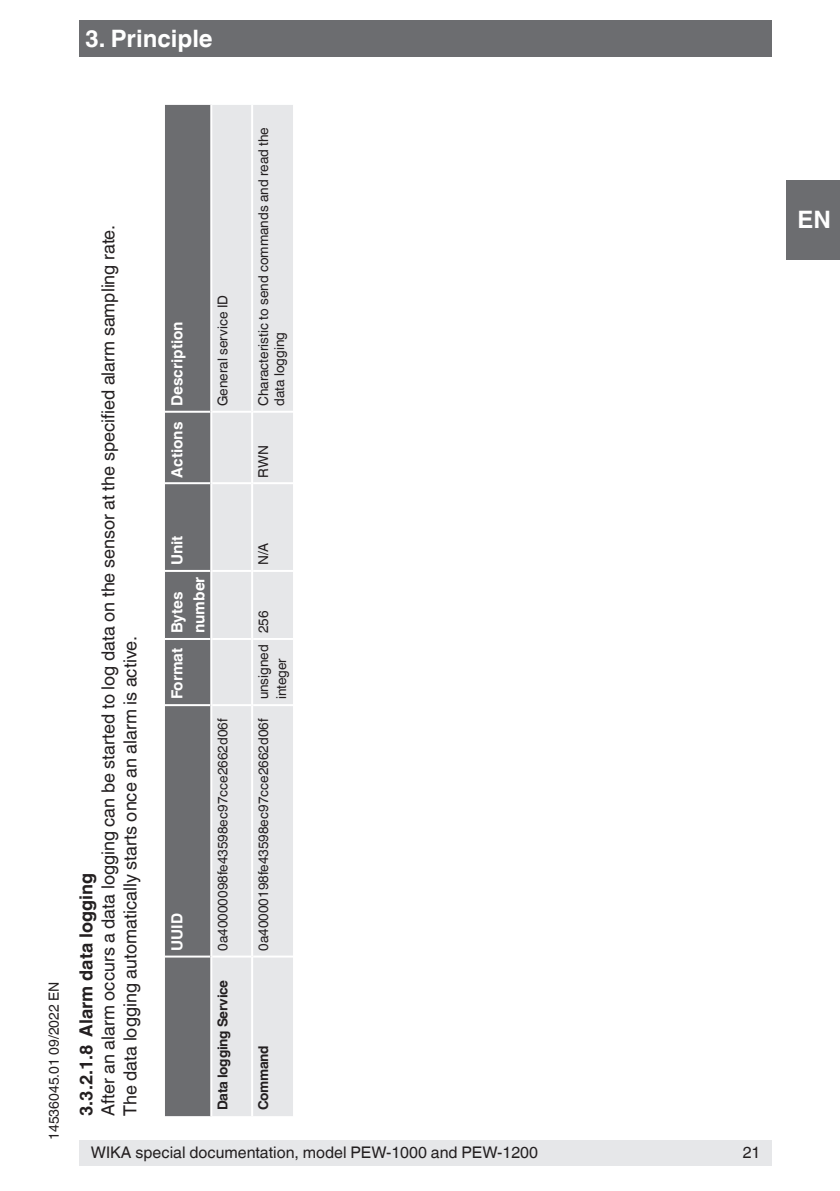
<style>
.page{position:relative;width:840px;height:1191px;background:#fff}
.page>*{position:absolute;margin:0;border:0;box-sizing:border-box;transform-origin:0 0}
.t1{font:700 24px "Helvetica World";color:#fff}
.t2{font:18px/22px "Helvetica World";color:#231f20}
.t3{font:700 18px "Helvetica World";color:#231f20}
.t4{font:16px "Helvetica World";color:#231f20}
.t5{font:700 15.4px/22px "Helvetica World";color:#fff}
.t6{font:14px "Helvetica World";color:#231f20}
.t7{font:13.6px/18px "Helvetica World";color:#231f20}
.t8{font:700 13.6px "Helvetica World";letter-spacing:-.02em;color:#231f20}
</style>
<div class="page">
<div style="left:79px;top:1140px;width:692px;height:25px;background:#e6e7e9"></div>
<div style="left:79px;top:20px;width:692px;height:37px;background:#6c6d70"></div>
<div style="left:785px;top:180px;width:54px;height:79px;background:#6c6d70"></div>
<div style="left:165px;top:105px;width:45px;height:1011px;background:#6c6d70"></div>
<div style="left:212px;top:105px;width:81px;height:1011px;background:#e6e7e9"></div>
<hr style="left:165px;top:955px;width:45px;height:2px;background:#fff">
<hr style="left:165px;top:704px;width:45px;height:2px;background:#fff">
<hr style="left:165px;top:638px;width:45px;height:2px;background:#fff">
<hr style="left:165px;top:570px;width:45px;height:2px;background:#fff">
<hr style="left:165px;top:482px;width:45px;height:2px;background:#fff">
<hr style="left:165px;top:411px;width:45px;height:2px;background:#fff">
<hr style="left:212px;top:955px;width:39px;height:2px;background:#fff">
<hr style="left:212px;top:704px;width:39px;height:2px;background:#fff">
<hr style="left:212px;top:638px;width:39px;height:2px;background:#fff">
<hr style="left:212px;top:570px;width:39px;height:2px;background:#fff">
<hr style="left:212px;top:482px;width:39px;height:2px;background:#fff">
<hr style="left:212px;top:411px;width:39px;height:2px;background:#fff">
<hr style="left:251px;top:956px;width:2px;height:160px;background:#fff">
<hr style="left:251px;top:705px;width:2px;height:251px;background:#fff">
<hr style="left:253px;top:955px;width:40px;height:2px;background:#fff">
<hr style="left:251px;top:639px;width:2px;height:66px;background:#fff">
<hr style="left:253px;top:704px;width:40px;height:2px;background:#fff">
<hr style="left:251px;top:571px;width:2px;height:68px;background:#fff">
<hr style="left:253px;top:638px;width:40px;height:2px;background:#fff">
<hr style="left:251px;top:483px;width:2px;height:88px;background:#fff">
<hr style="left:253px;top:570px;width:40px;height:2px;background:#fff">
<hr style="left:251px;top:412px;width:2px;height:71px;background:#fff">
<hr style="left:253px;top:482px;width:40px;height:2px;background:#fff">
<hr style="left:251px;top:105px;width:2px;height:307px;background:#fff">
<hr style="left:253px;top:411px;width:40px;height:2px;background:#fff">
<h1 class="t1" style="left:85px;top:25px;width:129px">3. Principle</h1>
<p class="t6" style="left:46px;top:1140px;width:160px;rotate:-90deg">14536045.01 09/2022 EN</p>
<h2 class="t2" style="left:97px;top:1116px;width:893px;rotate:-90deg">After an alarm occurs a data logging can be started to log data on the sensor at the specified alarm sampling rate.<br>The data logging automatically starts once an alarm is active.</h2>
<h2 class="t3" style="left:76px;top:1116px;width:245px;rotate:-90deg">3.3.2.1.8 Alarm data logging</h2>
<p class="t5" style="left:166px;top:477px;width:158px;rotate:-90deg">Actions Description</p>
<p class="t7" style="left:213px;top:406px;width:113px;rotate:-90deg">General service ID</p>
<p class="t5" style="left:166px;top:565px;width:31px;rotate:-90deg">Unit</p>
<p class="t5" style="left:166px;top:633px;width:58px;text-indent:-66px;rotate:-90deg">Format Bytes number</p>
<p class="t5" style="left:166px;top:951px;width:39px;rotate:-90deg">UUID</p>
<p class="t7" style="left:213px;top:951px;width:234px;rotate:-90deg">0a40000098fe43598ec97cce2662d06f</p>
<p class="t8" style="left:214px;top:1110px;width:132px;rotate:-90deg">Data logging Service</p>
<p class="t7" style="left:255px;top:406px;width:280px;line-height:16px;rotate:-90deg">Characteristic to send commands and read the data logging</p>
<p class="t7" style="left:254px;top:477px;width:34px;rotate:-90deg">RWN</p>
<p class="t7" style="left:254px;top:565px;width:24px;rotate:-90deg">N/A</p>
<p class="t7" style="left:254px;top:633px;width:24px;rotate:-90deg">256</p>
<p class="t7" style="left:254px;top:699px;width:56px;rotate:-90deg">unsigned integer</p>
<p class="t7" style="left:254px;top:951px;width:234px;rotate:-90deg">0a40000198fe43598ec97cce2662d06f</p>
<p class="t8" style="left:255px;top:1110px;width:67px;rotate:-90deg">Command</p>
<p class="t4" style="left:91px;top:1143px;width:448px">WIKA special documentation, model PEW-1000 and PEW-1200</p>
<p class="t4" style="left:742px;top:1143px;width:19px">21</p>
<h1 class="t1" style="left:797px;top:206px;width:35px">EN</h1>
</div>
